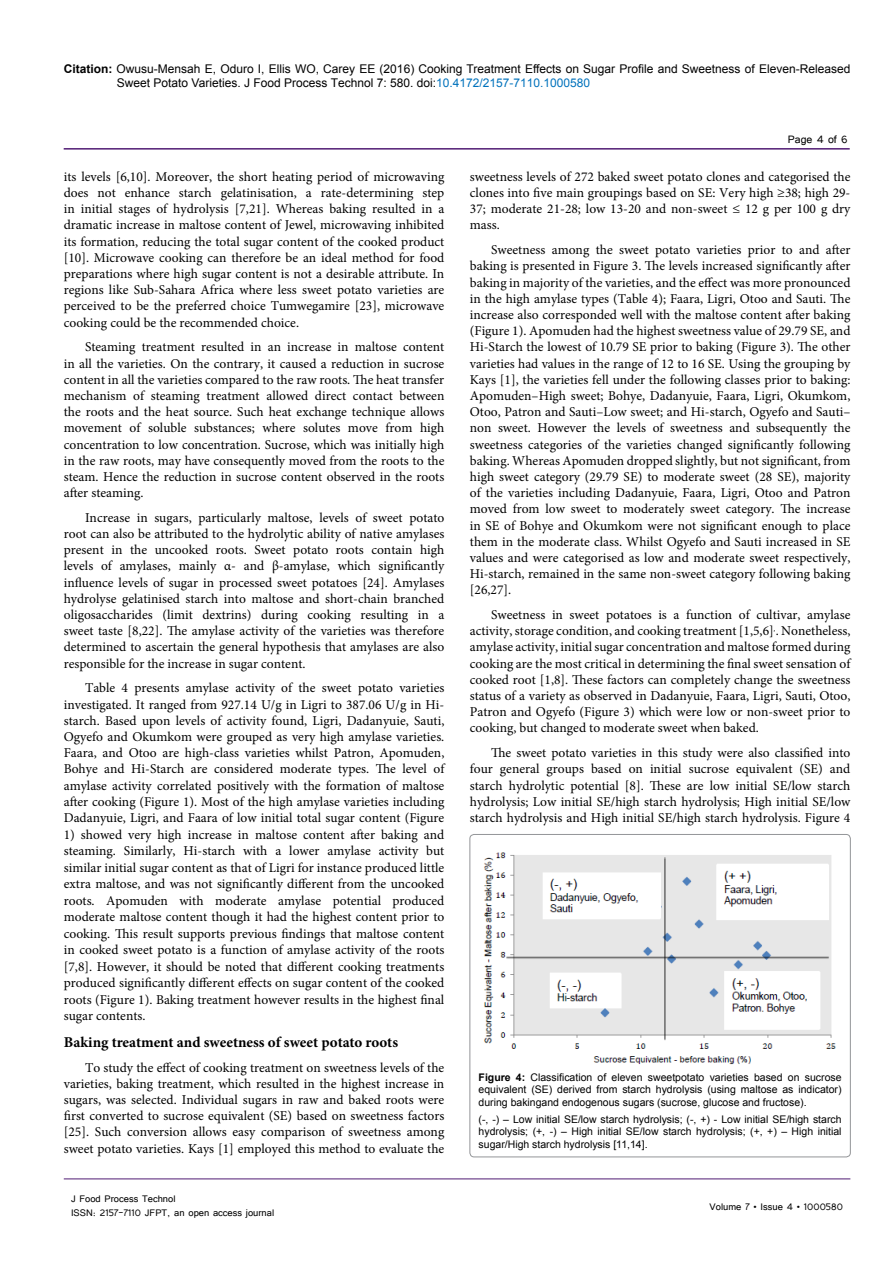
<style>
.page{position:relative;width:893px;height:1263px;background:#fff}
.page>*{position:absolute;margin:0;border:0;box-sizing:border-box;transform-origin:0 0}
.t1{font:700 15px "Minion Pro";color:#000}
.t2{font:13.5px/16.2px "Minion Pro";color:#000;text-align:justify}
.t3{font:13.5px "Tunga";color:#000}
.t4{font:12px/14.4px "Arial";color:#000}
.t5{font:12px/14.4px "Tunga";color:#000}
.t6{font:10.5px/12.6px "Arial";color:#000;text-align:justify}
.s1{font-weight:700}
.s2{color:#0072bc}
</style>
<div class="page">
<hr style="left:64px;top:148px;width:786px;height:2px;background:#511c74">
<hr style="left:64px;top:1179px;width:786px;height:1px;background:#511c74">
<div style="left:470px;top:834px;width:380px;height:323px;border:1px solid #939598;border-radius:4px"></div>
<img style="left:483px;top:852px;width:353px;height:213px">
<p class="t4" style="left:117px;top:61px;width:735px;text-indent:-53px"><span class="s1">Citation:</span> Owusu-Mensah E, Oduro I, Ellis WO, Carey EE (2016) Cooking Treatment Effects on Sugar Profile and Sweetness of Eleven-Released<br>Sweet Potato Varieties. J Food Process Technol 7: 580. doi:<span class="s2">10.4172/2157-7110.1000580</span></p>
<p class="t2" style="left:64px;top:168px;width:382px">its levels [6,10]. Moreover, the short heating period of microwaving does not enhance starch gelatinisation, a rate-determining step in initial stages of hydrolysis [7,21]. Whereas baking resulted in a dramatic increase in maltose content of Jewel, microwaving inhibited its formation, reducing the total sugar content of the cooked product [10]. Microwave cooking can therefore be an ideal method for food preparations where high sugar content is not a desirable attribute. In regions like Sub-Sahara Africa where less sweet potato varieties are perceived to be the preferred choice Tumwegamire [23], microwave cooking could be the recommended choice.</p>
<p class="t2" style="left:64px;top:339px;width:382px;text-indent:21px">Steaming treatment resulted in an increase in maltose content in all the varieties. On the contrary, it caused a reduction in sucrose content in all the varieties compared to the raw roots. The heat transfer mechanism of steaming treatment allowed direct contact between the roots and the heat source. Such heat exchange technique allows movement of soluble substances; where solutes move from high concentration to low concentration. Sucrose, which was initially high in the raw roots, may have consequently moved from the roots to the steam. Hence the reduction in sucrose content observed in the roots after steaming.</p>
<p class="t2" style="left:64px;top:509px;width:382px;text-indent:21px">Increase in sugars, particularly maltose, levels of sweet potato root can also be attributed to the hydrolytic ability of native amylases present in the uncooked roots. Sweet potato roots contain high levels of amylases, mainly α- and β-amylase, which significantly influence levels of sugar in processed sweet potatoes [24]. Amylases hydrolyse gelatinised starch into maltose and short-chain branched oligosaccharides (limit dextrins) during cooking resulting in a sweet taste [8,22]. The amylase activity of the varieties was therefore determined to ascertain the general hypothesis that amylases are also responsible for the increase in sugar content.</p>
<p class="t2" style="left:64px;top:680px;width:382px;text-indent:21px">Table 4 presents amylase activity of the sweet potato varieties investigated. It ranged from 927.14 U/g in Ligri to 387.06 U/g in Hi&shy;starch. Based upon levels of activity found, Ligri, Dadanyuie, Sauti, Ogyefo and Okumkom were grouped as very high amylase varieties.<br>Faara, and Otoo are high-class varieties whilst Patron, Apomuden, Bohye and Hi-Starch are considered moderate types. The level of amylase activity correlated positively with the formation of maltose after cooking (Figure 1). Most of the high amylase varieties including Dadanyuie, Ligri, and Faara of low initial total sugar content (Figure</p>
<p class="t2" style="left:64px;top:826px;width:382px">1) showed very high increase in maltose content after baking and steaming. Similarly, Hi-starch with a lower amylase activity but similar initial sugar content as that of Ligri for instance produced little extra maltose, and was not significantly different from the uncooked roots. Apomuden with moderate amylase potential produced moderate maltose content though it had the highest content prior to cooking. This result supports previous findings that maltose content in cooked sweet potato is a function of amylase activity of the roots [7,8]. However, it should be noted that different cooking treatments produced significantly different effects on sugar content of the cooked roots (Figure 1). Baking treatment however results in the highest final sugar contents.</p>
<p class="t1" style="left:64px;top:1031px;width:336px">Baking treatment and sweetness of sweet potato roots</p>
<p class="t2" style="left:64px;top:1059px;width:382px;text-indent:21px">To study the effect of cooking treatment on sweetness levels of the varieties, baking treatment, which resulted in the highest increase in sugars, was selected. Individual sugars in raw and baked roots were first converted to sucrose equivalent (SE) based on sweetness factors [25]. Such conversion allows easy comparison of sweetness among sweet potato varieties. Kays [1] employed this method to evaluate the</p>
<p class="t5" style="left:71px;top:1190px;width:205px">J Food Process Technol<br>ISSN: 2157-7110 JFPT, an open access journal</p>
<p class="t3" style="left:788px;top:131px;width:61px">Page 4 of 6</p>
<p class="t2" style="left:470px;top:168px;width:382px">sweetness levels of 272 baked sweet potato clones and categorised the clones into five main groupings based on SE: Very high ≥38; high 29- 37; moderate 21-28; low 13-20 and non-sweet ≤ 12 g per 100 g dry mass.</p>
<p class="t2" style="left:470px;top:242px;width:382px;text-indent:21px">Sweetness among the sweet potato varieties prior to and after baking is presented in Figure 3. The levels increased significantly after baking in majority of the varieties, and the effect was more pronounced in the high amylase types (Table 4); Faara, Ligri, Otoo and Sauti. The increase also corresponded well with the maltose content after baking (Figure 1). Apomuden had the highest sweetness value of 29.79 SE, and Hi-Starch the lowest of 10.79 SE prior to baking (Figure 3). The other varieties had values in the range of 12 to 16 SE. Using the grouping by Kays [1], the varieties fell under the following classes prior to baking:<br>Apomuden–High sweet; Bohye, Dadanyuie, Faara, Ligri, Okumkom, Otoo, Patron and Sauti–Low sweet; and Hi-starch, Ogyefo and Sauti– non sweet. However the levels of sweetness and subsequently the sweetness categories of the varieties changed significantly following baking. Whereas Apomuden dropped slightly, but not significant, from high sweet category (29.79 SE) to moderate sweet (28 SE), majority of the varieties including Dadanyuie, Faara, Ligri, Otoo and Patron moved from low sweet to moderately sweet category. The increase in SE of Bohye and Okumkom were not significant enough to place them in the moderate class. Whilst Ogyefo and Sauti increased in SE values and were categorised as low and moderate sweet respectively, Hi-starch, remained in the same non-sweet category following baking [26,27].</p>
<p class="t2" style="left:470px;top:607px;width:382px;text-indent:21px">Sweetness in sweet potatoes is a function of cultivar, amylase activity, storage condition, and cooking treatment [1,5,6]<sup>,</sup>. Nonetheless, amylase activity, initial sugar concentration and maltose formed during cooking are the most critical in determining the final sweet sensation of cooked root [1,8]. These factors can completely change the sweetness status of a variety as observed in Dadanyuie, Faara, Ligri, Sauti, Otoo, Patron and Ogyefo (Figure 3) which were low or non-sweet prior to cooking, but changed to moderate sweet when baked.</p>
<p class="t2" style="left:470px;top:745px;width:382px;text-indent:21px">The sweet potato varieties in this study were also classified into four general groups based on initial sucrose equivalent (SE) and starch hydrolytic potential [8]. These are low initial SE/low starch hydrolysis; Low initial SE/high starch hydrolysis; High initial SE/low starch hydrolysis and High initial SE/high starch hydrolysis. Figure 4</p>
<p class="t6" style="left:479px;top:1071px;width:364px"><span class="s1">Figure 4:</span> Classification of eleven sweetpotato varieties based on sucrose equivalent (SE) derived from starch hydrolysis (using maltose as indicator) during bakingand endogenous sugars (sucrose, glucose and fructose).</p>
<p class="t6" style="left:479px;top:1113px;width:364px">(-, -) – Low initial SE/low starch hydrolysis; (-, +) - Low initial SE/high starch hydrolysis; (+, -) – High initial SE/low starch hydrolysis; (+, +) – High initial sugar/High starch hydrolysis [11,14].</p>
<p class="t5" style="left:710px;top:1199px;width:135px">Volume 7 • Issue 4 • 1000580</p>
</div>
